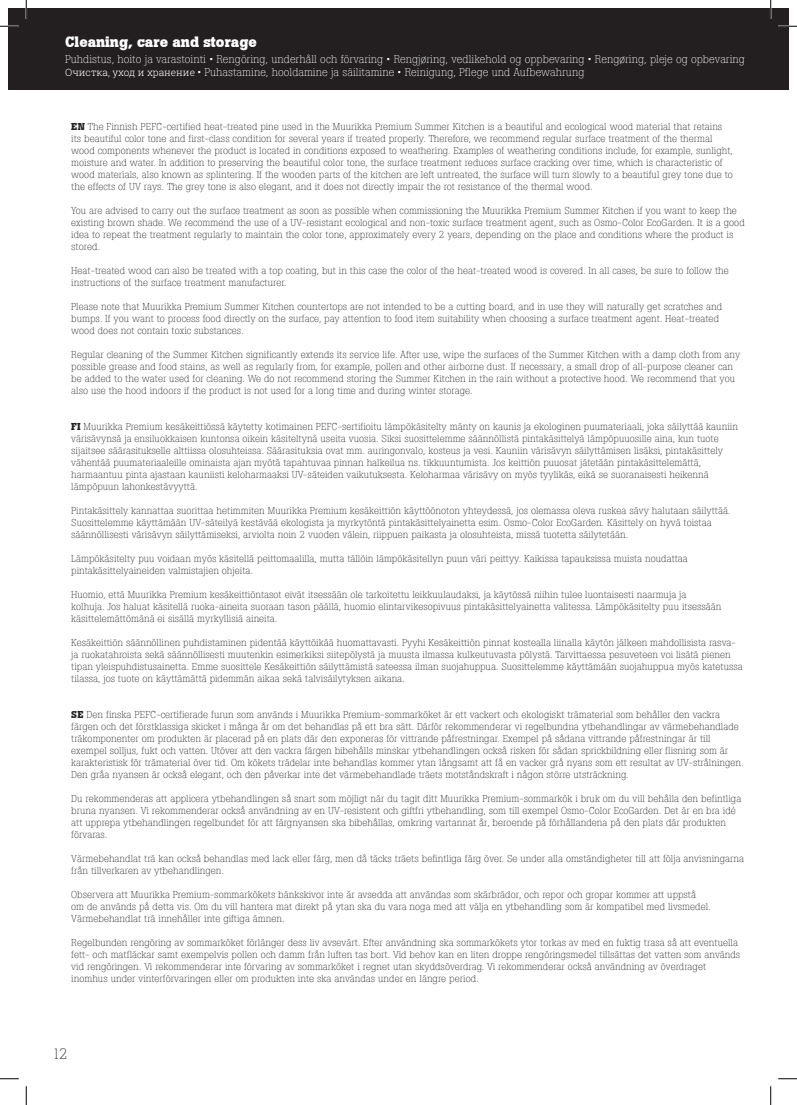
<style>
.page{position:relative;width:797px;height:1105px;background:#fff}
.page>*{position:absolute;margin:0;border:0;box-sizing:border-box;transform-origin:0 0}
.t1{font:700 15px "Boton";color:#fff}
.t2{font:300 15px "Boton";color:#231f20}
.t3{font:300 11.25px/13.5px "Boton";color:#fff}
.t4{font:300 10px/12px "Boton";color:#231f20}
.s1{font-family:"Roboto Slab";font-size:10px}
.s2{font-weight:700}
</style>
<div class="page">
<div style="left:9px;top:9px;width:779px;height:80px;background:#231f20"></div>
<svg style="left:0;top:25px;width:19px;height:2px"></svg>
<svg style="left:778px;top:25px;width:19px;height:2px"></svg>
<svg style="left:0;top:1078px;width:19px;height:1px"></svg>
<svg style="left:778px;top:1078px;width:19px;height:1px"></svg>
<svg style="left:25px;top:0;width:2px;height:19px"></svg>
<svg style="left:25px;top:1086px;width:2px;height:19px"></svg>
<svg style="left:770px;top:0;width:1px;height:19px"></svg>
<svg style="left:770px;top:1086px;width:1px;height:19px"></svg>
<h1 class="t1" style="left:65px;top:34px;width:193px">Cleaning, care and storage</h1>
<p class="t3" style="left:65px;top:52px;width:681px">Puhdistus, hoito ja varastointi • Rengöring, underhåll och förvaring • Rengjøring, vedlikehold og oppbevaring • Rengøring, pleje og opbevaring<br><span class="s1">Очистка, уход и хранение</span> • Puhastamine, hooldamine ja säilitamine • Reinigung, Pflege und Aufbewahrung</p>
<p class="t4" style="left:71px;top:121px;width:663px"><span class="s2">EN</span> The Finnish PEFC-certified heat-treated pine used in the Muurikka Premium Summer Kitchen is a beautiful and ecological wood material that retains its beautiful color tone and first-class condition for several years if treated properly. Therefore, we recommend regular surface treatment of the thermal wood components whenever the product is located in conditions exposed to weathering. Examples of weathering conditions include, for example, sunlight, moisture and water. In addition to preserving the beautiful color tone, the surface treatment reduces surface cracking over time, which is characteristic of wood materials, also known as splintering. If the wooden parts of the kitchen are left untreated, the surface will turn slowly to a beautiful grey tone due to the effects of UV rays. The grey tone is also elegant, and it does not directly impair the rot resistance of the thermal wood.</p>
<p class="t4" style="left:71px;top:205px;width:675px">You are advised to carry out the surface treatment as soon as possible when commissioning the Muurikka Premium Summer Kitchen if you want to keep the existing brown shade. We recommend the use of a UV-resistant ecological and non-toxic surface treatment agent, such as Osmo-Color EcoGarden. It is a good idea to repeat the treatment regularly to maintain the color tone, approximately every 2 years, depending on the place and conditions where the product is stored.</p>
<p class="t4" style="left:71px;top:265px;width:659px">Heat-treated wood can also be treated with a top coating, but in this case the color of the heat-treated wood is covered. In all cases, be sure to follow the instructions of the surface treatment manufacturer.</p>
<p class="t4" style="left:71px;top:301px;width:652px">Please note that Muurikka Premium Summer Kitchen countertops are not intended to be a cutting board, and in use they will naturally get scratches and bumps. If you want to process food directly on the surface, pay attention to food item suitability when choosing a surface treatment agent. Heat-treated wood does not contain toxic substances.</p>
<p class="t4" style="left:71px;top:349px;width:670px">Regular cleaning of the Summer Kitchen significantly extends its service life. After use, wipe the surfaces of the Summer Kitchen with a damp cloth from any possible grease and food stains, as well as regularly from, for example, pollen and other airborne dust. If necessary, a small drop of all-purpose cleaner can be added to the water used for cleaning. We do not recommend storing the Summer Kitchen in the rain without a protective hood. We recommend that you also use the hood indoors if the product is not used for a long time and during winter storage.</p>
<p class="t4" style="left:71px;top:421px;width:668px"><span class="s2">FI</span> Muurikka Premium kesäkeittiössä käytetty kotimainen PEFC-sertifioitu lämpökäsitelty mänty on kaunis ja ekologinen puumateriaali, joka säilyttää kauniin värisävynsä ja ensiluokkaisen kuntonsa oikein käsiteltynä useita vuosia. Siksi suosittelemme säännöllistä pintakäsittelyä lämpöpuuosille aina, kun tuote sijaitsee säärasitukselle alttiissa olosuhteissa. Säärasituksia ovat mm. auringonvalo, kosteus ja vesi. Kauniin värisävyn säilyttämisen lisäksi, pintakäsittely vähentää puumateriaaleille ominaista ajan myötä tapahtuvaa pinnan halkeilua ns. tikkuuntumista. Jos keittiön puuosat jätetään pintakäsittelemättä, harmaantuu pinta ajastaan kauniisti keloharmaaksi UV-säteiden vaikutuksesta. Keloharmaa värisävy on myös tyylikäs, eikä se suoranaisesti heikennä lämpöpuun lahonkestävyyttä.</p>
<p class="t4" style="left:71px;top:505px;width:660px">Pintakäsittely kannattaa suorittaa hetimmiten Muurikka Premium kesäkeittiön käyttöönoton yhteydessä, jos olemassa oleva ruskea sävy halutaan säilyttää.<br>Suosittelemme käyttämään UV-säteilyä kestävää ekologista ja myrkytöntä pintakäsittelyainetta esim. Osmo-Color EcoGarden. Käsittely on hyvä toistaa säännöllisesti värisävyn säilyttämiseksi, arviolta noin 2 vuoden välein, riippuen paikasta ja olosuhteista, missä tuotetta säilytetään.</p>
<p class="t4" style="left:71px;top:553px;width:618px">Lämpökäsitelty puu voidaan myös käsitellä peittomaalilla, mutta tällöin lämpökäsitellyn puun väri peittyy. Kaikissa tapauksissa muista noudattaa pintakäsittelyaineiden valmistajien ohjeita.</p>
<p class="t4" style="left:71px;top:589px;width:651px">Huomio, että Muurikka Premium kesäkeittiöntasot eivät itsessään ole tarkoitettu leikkuulaudaksi, ja käytössä niihin tulee luontaisesti naarmuja ja kolhuja. Jos haluat käsitellä ruoka-aineita suoraan tason päällä, huomio elintarvikesopivuus pintakäsittelyainetta valitessa. Lämpökäsitelty puu itsessään käsittelemättömänä ei sisällä myrkyllisiä aineita.</p>
<p class="t4" style="left:71px;top:637px;width:673px">Kesäkeittiön säännöllinen puhdistaminen pidentää käyttöikää huomattavasti. Pyyhi Kesäkeittiön pinnat kostealla liinalla käytön jälkeen mahdollisista rasva&shy;ja ruokatahroista sekä säännöllisesti muutenkin esimerkiksi siitepölystä ja muusta ilmassa kulkeutuvasta pölystä. Tarvittaessa pesuveteen voi lisätä pienen tipan yleispuhdistusainetta. Emme suosittele Kesäkeittiön säilyttämistä sateessa ilman suojahuppua. Suosittelemme käyttämään suojahuppua myös katetussa tilassa, jos tuote on käyttämättä pidemmän aikaa sekä talvisäilytyksen aikana.</p>
<p class="t4" style="left:71px;top:709px;width:674px"><span class="s2">SE</span> Den finska PEFC-certifierade furun som används i Muurikka Premium-sommarköket är ett vackert och ekologiskt trämaterial som behåller den vackra färgen och det förstklassiga skicket i många år om det behandlas på ett bra sätt. Därför rekommenderar vi regelbundna ytbehandlingar av värmebehandlade träkomponenter om produkten är placerad på en plats där den exponeras för vittrande påfrestningar. Exempel på sådana vittrande påfrestningar är till exempel solljus, fukt och vatten. Utöver att den vackra färgen bibehålls minskar ytbehandlingen också risken för sådan sprickbildning eller flisning som är karakteristisk för trämaterial över tid. Om kökets trädelar inte behandlas kommer ytan långsamt att få en vacker grå nyans som ett resultat av UV-strålningen.<br>Den gråa nyansen är också elegant, och den påverkar inte det värmebehandlade träets motståndskraft i någon större utsträckning.</p>
<p class="t4" style="left:71px;top:793px;width:671px">Du rekommenderas att applicera ytbehandlingen så snart som möjligt när du tagit ditt Muurikka Premium-sommarkök i bruk om du vill behålla den befintliga bruna nyansen. Vi rekommenderar också användning av en UV-resistent och giftfri ytbehandling, som till exempel Osmo-Color EcoGarden. Det är en bra idé att upprepa ytbehandlingen regelbundet för att färgnyansen ska bibehållas, omkring vartannat år, beroende på förhållandena på den plats där produkten förvaras.</p>
<p class="t4" style="left:71px;top:853px;width:674px">Värmebehandlat trä kan också behandlas med lack eller färg, men då täcks träets befintliga färg över. Se under alla omständigheter till att följa anvisningarna från tillverkaren av ytbehandlingen.</p>
<p class="t4" style="left:71px;top:889px;width:641px">Observera att Muurikka Premium-sommarkökets bänkskivor inte är avsedda att användas som skärbrädor, och repor och gropar kommer att uppstå om de används på detta vis. Om du vill hantera mat direkt på ytan ska du vara noga med att välja en ytbehandling som är kompatibel med livsmedel.<br>Värmebehandlat trä innehåller inte giftiga ämnen.</p>
<p class="t4" style="left:71px;top:937px;width:670px">Regelbunden rengöring av sommarköket förlänger dess liv avsevärt. Efter användning ska sommarkökets ytor torkas av med en fuktig trasa så att eventuella fett- och matfläckar samt exempelvis pollen och damm från luften tas bort. Vid behov kan en liten droppe rengöringsmedel tillsättas det vatten som används vid rengöringen. Vi rekommenderar inte förvaring av sommarköket i regnet utan skyddsöverdrag. Vi rekommenderar också användning av överdraget inomhus under vinterförvaringen eller om produkten inte ska användas under en längre period.</p>
<h1 class="t2" style="left:52px;top:1047px;width:17px">12</h1>
</div>
